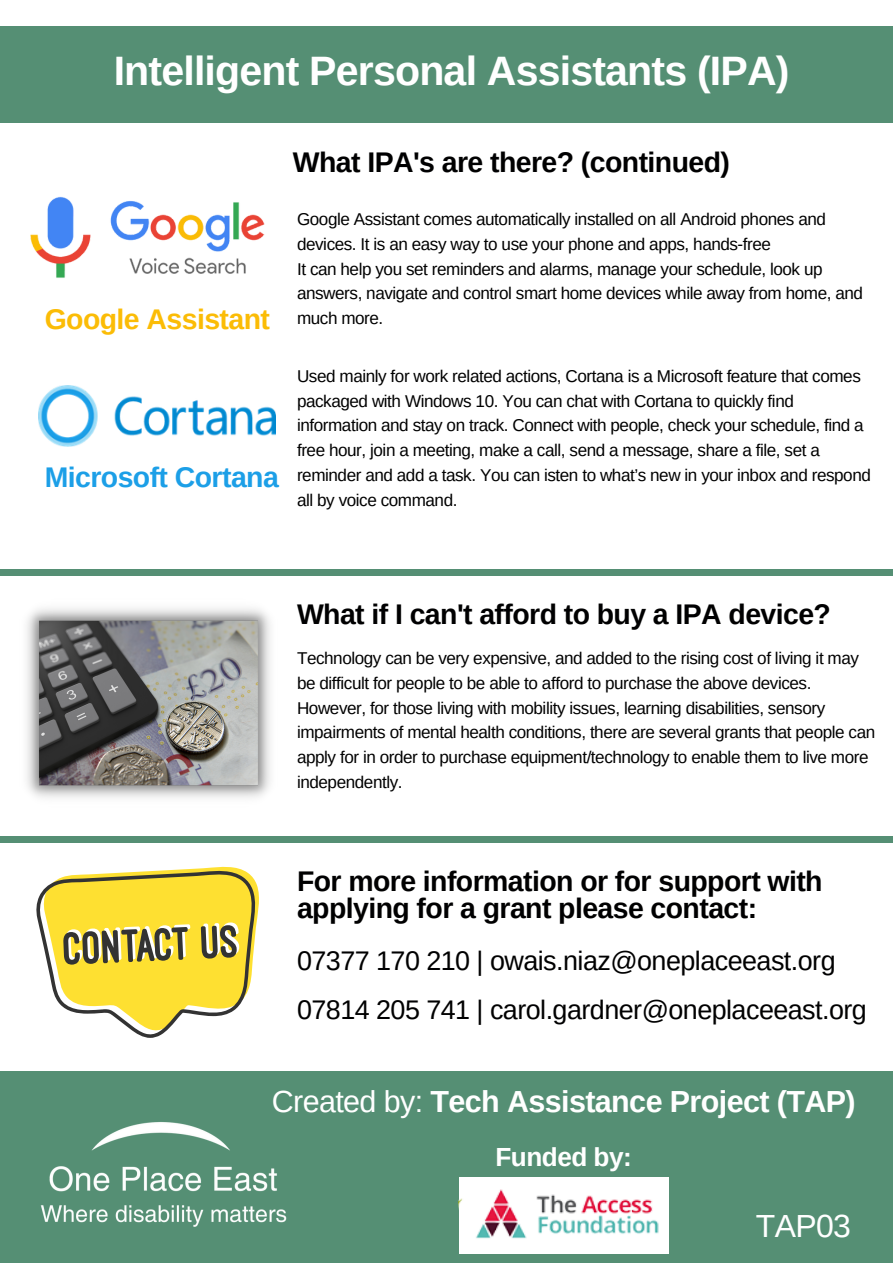
<style>
.page{position:relative;width:893px;height:1264px;background:#fff}
.page>*{position:absolute;margin:0;border:0;box-sizing:border-box;transform-origin:0 0}
.t1{font:700 41.1px "Arimo";letter-spacing:-.02em;color:#fff}
.t2{font:31.95px "Arimo";letter-spacing:-.02em;color:#fff}
.t3{font:700 30.45px "Arimo";letter-spacing:-.02em;color:#fff}
.t4{font:700 28.35px/27px "Arimo";letter-spacing:-.02em;color:#000001}
.t5{font:700 28.35px "Arimo";letter-spacing:-.02em;color:#1c9fe7}
.t6{font:700 28.35px "Arimo";letter-spacing:-.02em;color:#fbbc06}
.t7{font:26.85px "Arimo";letter-spacing:-.02em;color:#000001}
.t8{font:700 26.25px "Arimo";letter-spacing:-.02em;color:#fff}
.t9{font:17.1px/24.8px "Arimo";letter-spacing:-.025em;color:#000}
.s1{font-weight:400}
</style>
<div class="page">
<div style="left:0;top:26px;width:892px;height:97px;background:#558f74"></div>
<img style="left:30px;top:196px;width:235px;height:82px">
<img style="left:38px;top:386px;width:237px;height:60px">
<div style="left:0;top:1071px;width:892px;height:191px;background:#558f74"></div>
<img style="left:40px;top:1122px;width:247px;height:105px">
<img style="left:458px;top:1177px;width:211px;height:77px">
<div style="left:0;top:568px;width:892px;height:7px;background:#558f74"></div>
<img style="left:27px;top:608px;width:243px;height:190px">
<div style="left:0;top:836px;width:892px;height:6px;background:#558f74"></div>
<svg style="left:36px;top:866px;width:223px;height:171px"></svg>
<p class="t1" style="left:114px;top:47px;width:677px">Intelligent Personal Assistants (IPA)</p>
<p class="t6" style="left:45px;top:303px;width:227px">Google Assistant</p>
<p class="t4" style="left:293px;top:149px;width:438px">What IPA's are there? (continued)</p>
<p class="t9" style="left:297px;top:207px;width:530px">Google Assistant comes automatically installed on all Android phones and devices. It is an easy way to use your phone and apps, hands-free</p>
<p class="t9" style="left:297px;top:256px;width:567px">It can help you set reminders and alarms, manage your schedule, look up answers, navigate and control smart home devices while away from home, and much more.</p>
<p class="t5" style="left:45px;top:462px;width:236px">Microsoft Cortana</p>
<p class="t9" style="left:297px;top:363px;width:575px">Used mainly for work related actions, Cortana is a Microsoft feature that comes packaged with Windows 10. You can chat with Cortana to quickly find information and stay on track. Connect with people, check your schedule, find a free hour, join a meeting, make a call, send a message, share a file, set a reminder and add a task. You can isten to what’s new in your inbox and respond all by voice command.</p>
<p class="t4" style="left:297px;top:600px;width:535px">What if I can't afford to buy a IPA device?</p>
<p class="t9" style="left:297px;top:646px;width:579px">Technology can be very expensive, and added to the rising cost of living it may be difficult for people to be able to afford to purchase the above devices.<br>However, for those living with mobility issues, learning disabilities, sensory impairments of mental health conditions, there are several grants that people can apply for in order to purchase equipment/technology to enable them to live more independently.</p>
<p class="t4" style="left:297px;top:867px;width:527px">For more information or for support with applying for a grant please contact:</p>
<p class="t7" style="left:297px;top:945px;width:540px">07377 170 210 | owais.niaz@oneplaceeast.org</p>
<p class="t7" style="left:297px;top:995px;width:571px">07814 205 741 | carol.gardner@oneplaceeast.org</p>
<p class="t3" style="left:272px;top:1084px;width:585px"><span class="s1">Created by:</span> Tech Assistance Project (TAP)</p>
<p class="t8" style="left:495px;top:1141px;width:138px">Funded by:</p>
<p class="t2" style="left:755px;top:1207px;width:97px">TAP03</p>
</div>
